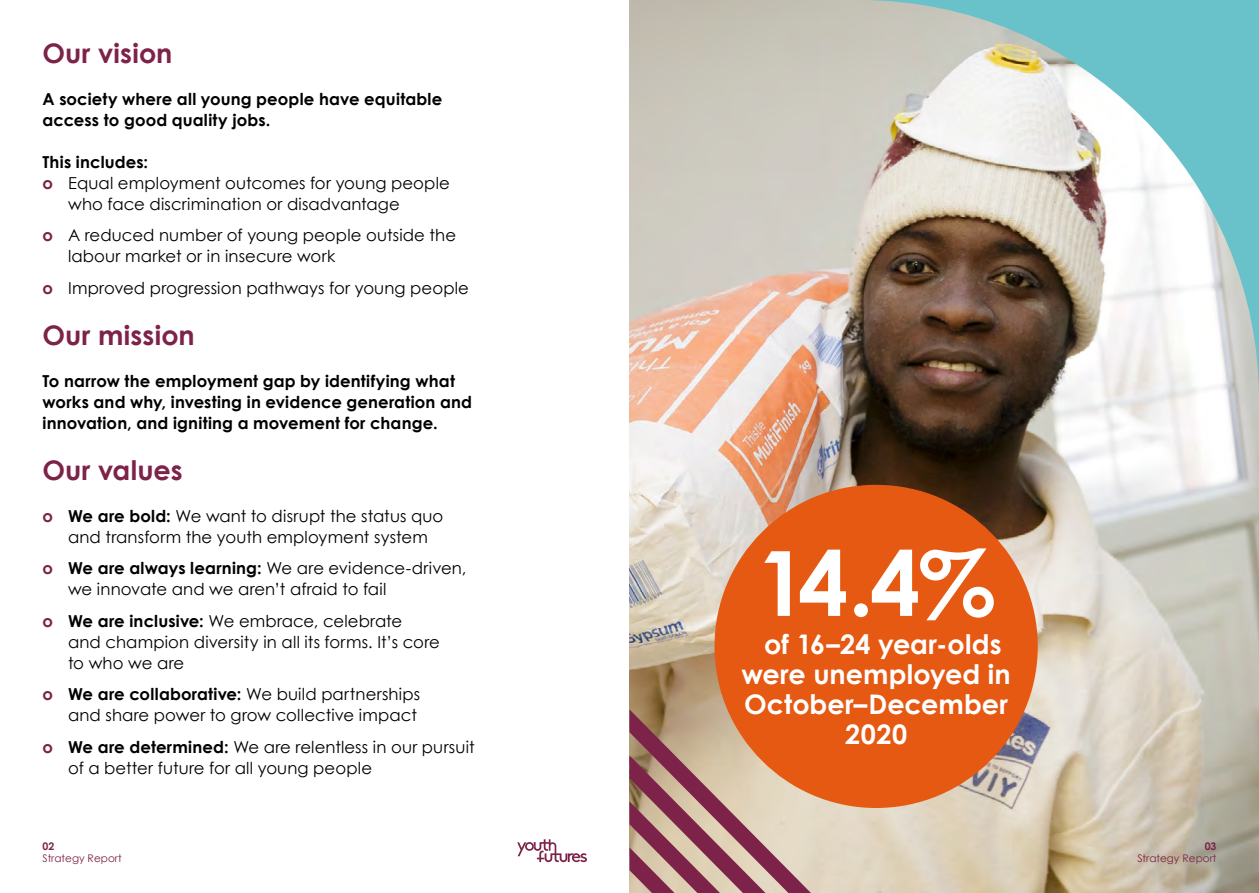
<style>
.page{position:relative;width:1259px;height:893px;background:#fff}
.page>*{position:absolute;margin:0;border:0;box-sizing:border-box;transform-origin:0 0}
.t1{font:700 90px "Century Gothic";color:#fff}
.t2{font:700 27px/30px "Century Gothic";letter-spacing:.005em;color:#fff;text-align:center}
.t3{font:700 27px "Century Gothic";letter-spacing:.005em;color:#7d2248}
.t4{font:16.5px/21px "Century Gothic";letter-spacing:.005em;color:#000}
.t5{font:700 16.5px/21px "Century Gothic";letter-spacing:.01em;color:#000}
.t6{font:10.5px "Century Gothic";color:#7d2248}
.t7{font:700 10.5px "Century Gothic";color:#7d2248}
.s1{font-weight:700;color:#7d2248}
.s2{font-weight:700}
</style>
<div class="page">
<img style="left:629px;top:0;width:630px;height:893px">
<svg style="left:859px;top:0;width:400px;height:400px"></svg>
<svg style="left:517px;top:839px;width:70px;height:23px"></svg>
<svg style="left:629px;top:709px;width:182px;height:184px;background:#b78e88"></svg>
<div style="left:714px;top:485px;width:323px;height:323px;background:#e55912;border-radius:50%"></div>
<h2 class="t3" style="left:43px;top:36px;width:131px">Our vision</h2>
<p class="t5" style="left:43px;top:88px;width:401px">A society where all young people have equitable access to good quality jobs.</p>
<p class="t5" style="left:43px;top:151px;width:107px">This includes:</p>
<p class="t4" style="left:43px;top:172px;width:409px"><span class="s1">o</span> Equal employment outcomes for young people</p>
<p class="t4" style="left:68px;top:193px;width:333px">who face discrimination or disadvantage</p>
<p class="t4" style="left:68px;top:225px;width:390px;text-indent:-26px"><span class="s1">o</span> A reduced number of young people outside the labour market or in insecure work</p>
<p class="t4" style="left:43px;top:277px;width:428px"><span class="s1">o</span> Improved progression pathways for young people</p>
<h2 class="t3" style="left:43px;top:318px;width:154px">Our mission</h2>
<p class="t5" style="left:43px;top:370px;width:431px">To narrow the employment gap by identifying what works and why, investing in evidence generation and innovation, and igniting a movement for change.</p>
<h2 class="t3" style="left:43px;top:453px;width:142px">Our values</h2>
<p class="t4" style="left:68px;top:505px;width:377px;text-indent:-26px"><span class="s1">o</span> <span class="s2">We are bold:</span> We want to disrupt the status quo and transform the youth employment system</p>
<p class="t4" style="left:68px;top:558px;width:400px;text-indent:-26px"><span class="s1">o</span> <span class="s2">We are always learning:</span> We are evidence-driven, we innovate and we aren’t afraid to fail</p>
<p class="t4" style="left:68px;top:610px;width:373px;text-indent:-26px"><span class="s1">o</span> <span class="s2">We are inclusive:</span> We embrace, celebrate<br>and champion diversity in all its forms. It’s core to who we are</p>
<p class="t4" style="left:43px;top:684px;width:379px;text-align:right"><span class="s1">o</span> <span class="s2">We are collaborative:</span> We build partnerships and share power to grow collective impact</p>
<p class="t4" style="left:68px;top:736px;width:408px;text-indent:-26px"><span class="s1">o</span> <span class="s2">We are determined:</span> We are relentless in our pursuit of a better future for all young people</p>
<p class="t7" style="left:43px;top:839px;width:13px">02</p>
<p class="t6" style="left:43px;top:852px;width:81px">Strategy Report</p>
<h1 class="t1" style="left:756px;top:527px;width:240px">14.4%</h1>
<h2 class="t2" style="left:764px;top:629px;width:239px">of 16–24 year-olds</h2>
<h2 class="t2" style="left:741px;top:659px;width:271px">were unemployed in<br>October–December<br>2020</h2>
<p class="t7" style="left:1204px;top:839px;width:13px">03</p>
<p class="t6" style="left:1137px;top:852px;width:81px">Strategy Report</p>
</div>
